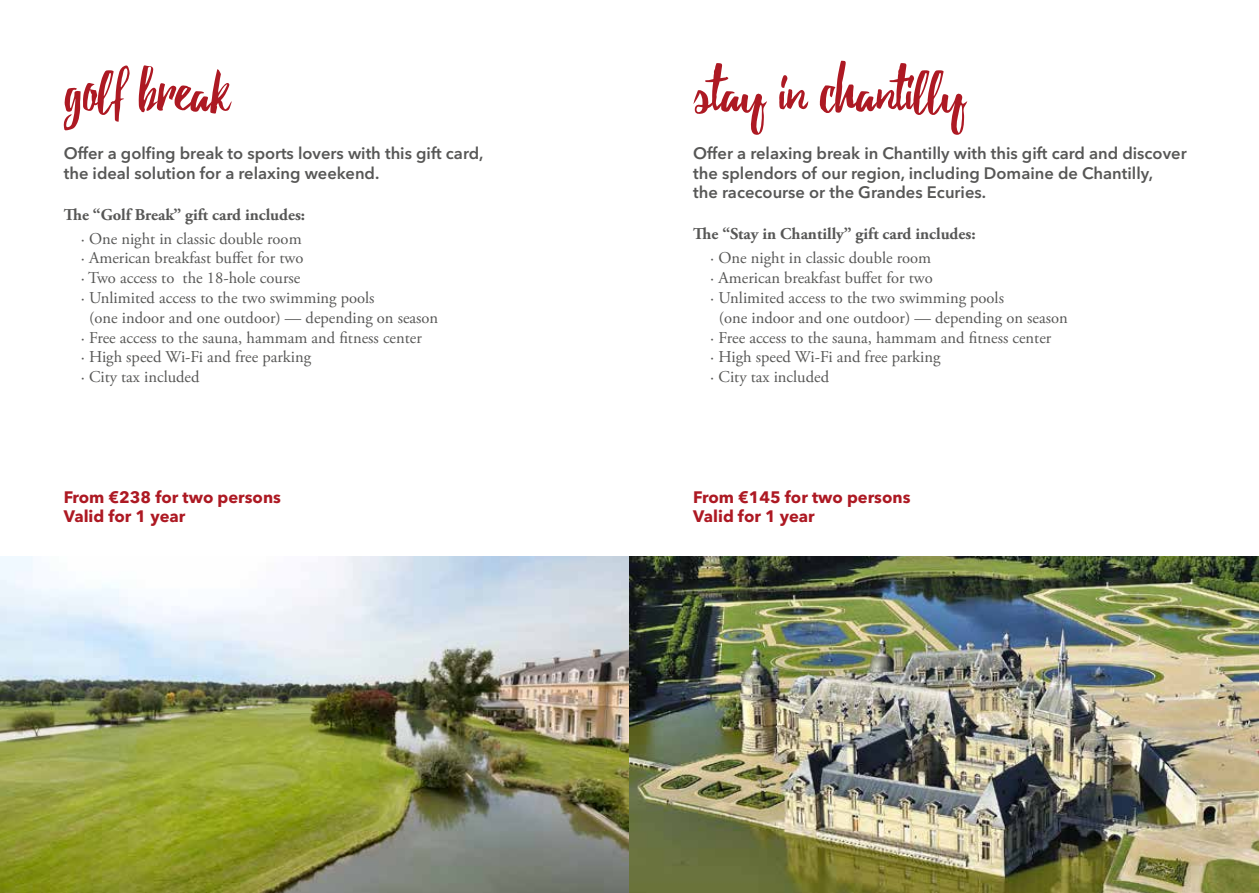
<style>
.page{position:relative;width:1259px;height:893px;background:#fff}
.page>*{position:absolute;margin:0;border:0;box-sizing:border-box;transform-origin:0 0}
.t1{font:60px "Debby";color:#ad1923}
.t2{font:16.5px "Adobe Garamond Pro";color:#575756}
.t3{font:600 16.5px/19.8px "Avenir Next LT Pro";color:#575756}
.t4{font:700 16.5px "Adobe Garamond Pro";color:#575756}
.t5{font:700 16.5px/19.8px "Avenir Next LT Pro";color:#ad1923}
</style>
<div class="page">
<img style="left:0;top:556px;width:1259px;height:337px">
<h1 class="t1" style="left:64px;top:55px;width:168px">golf break</h1>
<p class="t3" style="left:64px;top:143px;width:421px">Offer a golfing break to sports lovers with this gift card, the ideal solution for a relaxing weekend.</p>
<p class="t4" style="left:64px;top:205px;width:243px">The “Golf Break” gift card includes:</p>
<p class="t2" style="left:81px;top:228px;width:222px">· One night in classic double room</p>
<p class="t2" style="left:81px;top:248px;width:224px">· American breakfast buffet for two</p>
<p class="t2" style="left:81px;top:268px;width:221px">· Two access to the 18-hole course</p>
<p class="t2" style="left:81px;top:288px;width:295px">· Unlimited access to the two swimming pools</p>
<p class="t2" style="left:89px;top:308px;width:350px">(one indoor and one outdoor) — depending on season</p>
<p class="t2" style="left:81px;top:327px;width:342px">· Free access to the sauna, hammam and fitness center</p>
<p class="t2" style="left:81px;top:347px;width:232px">· High speed Wi-Fi and free parking</p>
<p class="t2" style="left:81px;top:367px;width:120px">· City tax included</p>
<p class="t5" style="left:64px;top:487px;width:219px">From €238 for two persons<br>Valid for 1 year</p>
<h1 class="t1" style="left:693px;top:55px;width:274px">stay in chantilly</h1>
<p class="t3" style="left:693px;top:143px;width:495px">Offer a relaxing break in Chantilly with this gift card and discover the splendors of our region, including Domaine de Chantilly,<br>the racecourse or the Grandes Ecuries.</p>
<p class="t4" style="left:693px;top:225px;width:284px">The “Stay in Chantilly” gift card includes:</p>
<p class="t2" style="left:710px;top:248px;width:222px">· One night in classic double room</p>
<p class="t2" style="left:710px;top:268px;width:224px">· American breakfast buffet for two</p>
<p class="t2" style="left:710px;top:288px;width:295px">· Unlimited access to the two swimming pools</p>
<p class="t2" style="left:719px;top:308px;width:350px">(one indoor and one outdoor) — depending on season</p>
<p class="t2" style="left:710px;top:327px;width:342px">· Free access to the sauna, hammam and fitness center</p>
<p class="t2" style="left:710px;top:347px;width:232px">· High speed Wi-Fi and free parking</p>
<p class="t2" style="left:710px;top:367px;width:120px">· City tax included</p>
<p class="t5" style="left:693px;top:487px;width:219px">From €145 for two persons<br>Valid for 1 year</p>
</div>
